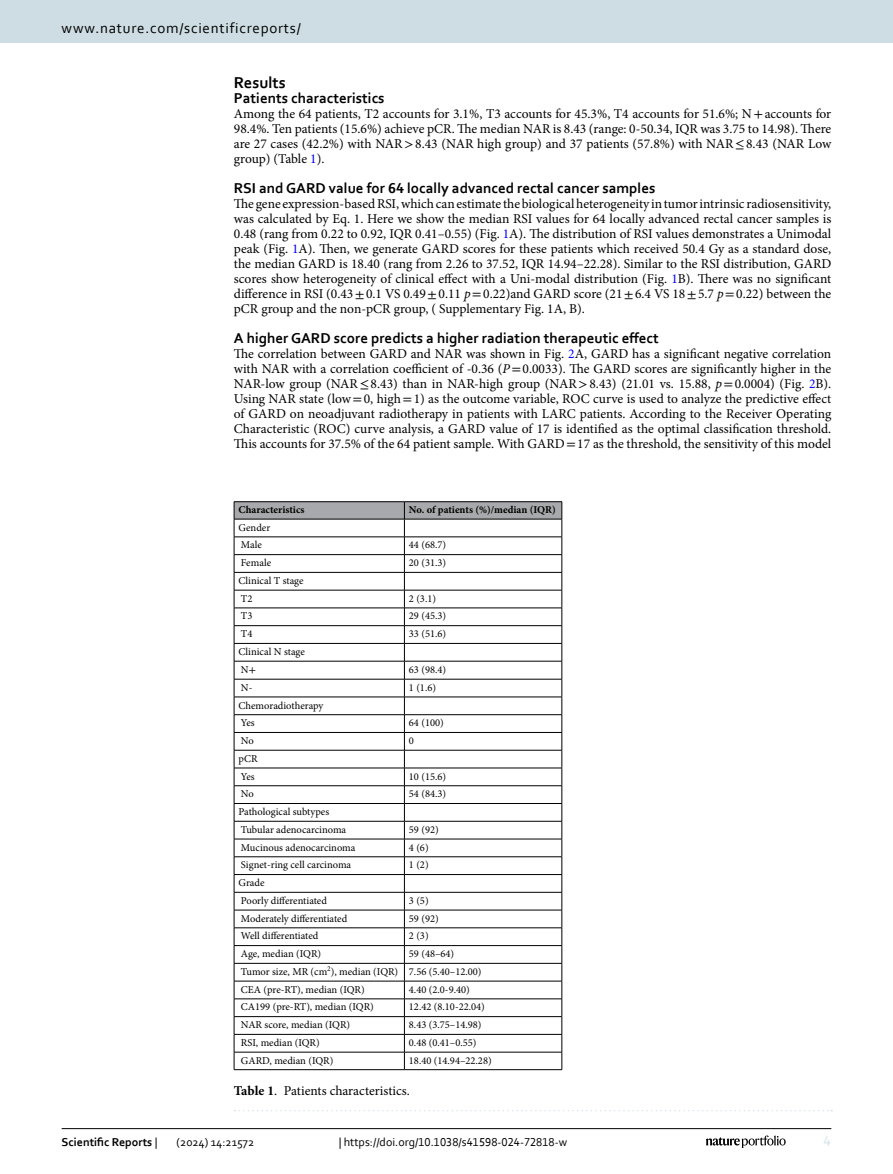
<style>
.page{position:relative;width:893px;height:1174px;background:#fff}
.page>*{position:absolute;margin:0;border:0;box-sizing:border-box;transform-origin:0 0}
.Head_1{font:700 16.5px "Corbel";color:#000}
.Head_2{font:700 15px "Corbel";color:#000}
.t1{font:15px "Corbel";letter-spacing:.05em;color:#000}
.Head_2_After_1{font:700 15px "Corbel";color:#000}
.t2{font:15px "Corbel";color:#d9e4eb}
.Body_Text{font:13.5px/15px "Minion Pro";color:#000;text-align:justify}
.Table_Caption{font:13.5px "Minion Pro";color:#000}
.t3{font:12px "Corbel";color:#000}
.t4{font:700 12px "Corbel";color:#000}
.Table_Body{font:10.5px "Minion Pro";color:#000}
.Table_Head{font:700 10.5px "Minion Pro";color:#000}
.s1{font-family:"STIX"}
.s2{color:#00f}
.s3{font-style:italic}
.s4{font-weight:700}
.s5{font-weight:400}
</style>
<div class="page">
<hr style="left:234px;top:501px;width:170px;height:1px;background:#000">
<hr style="left:404px;top:501px;width:158px;height:1px;background:#000">
<svg style="left:234px;top:502px;width:329px;height:567px"></svg>
<hr style="left:404px;top:1069px;width:158px;height:1px;background:#000">
<hr style="left:234px;top:1069px;width:170px;height:1px;background:#000">
<svg style="left:235px;top:1110px;width:597px;height:1px"></svg>
<hr style="left:62px;top:1128px;width:769px;height:1px;background:#000">
<svg style="left:706px;top:1135px;width:80px;height:12px"></svg>
<div style="left:0;top:0;width:893px;height:43px;background:#cedde4"></div>
<p class="t1" style="left:62px;top:18px;width:241px">www.nature.com/scientificreports/</p>
<p class="Head_1" style="left:234px;top:72px;width:53px">Results</p>
<p class="Head_2_After_1" style="left:234px;top:89px;width:152px">Patients characteristics</p>
<p class="Body_Text" style="left:234px;top:106px;width:599px">Among the 64 patients, T2 accounts for 3.1%, T3 accounts for 45.3%, T4 accounts for 51.6%; N<span class="s1">+</span>accounts for 98.4%. Ten patients (15.6%) achieve pCR. The median NAR is 8.43 (range: 0-50.34, IQR was 3.75 to 14.98). There are 27 cases (42.2%) with NAR<span class="s1">&gt;</span>8.43 (NAR high group) and 37 patients (57.8%) with NAR<span class="s1">≤</span>8.43 (NAR Low group) (Table <span class="s2">1</span>).</p>
<p class="Head_2" style="left:234px;top:179px;width:423px">RSI and GARD value for 64 locally advanced rectal cancer samples</p>
<p class="Body_Text" style="left:234px;top:196px;width:599px">The gene expression-based RSI, which can estimate the biological heterogeneity in tumor intrinsic radiosensitivity, was calculated by Eq. 1. Here we show the median RSI values for 64 locally advanced rectal cancer samples is 0.48 (rang from 0.22 to 0.92, IQR 0.41–0.55) (Fig. <span class="s2">1</span>A). The distribution of RSI values demonstrates a Unimodal peak (Fig. <span class="s2">1</span>A). Then, we generate GARD scores for these patients which received 50.4 Gy as a standard dose, the median GARD is 18.40 (rang from 2.26 to 37.52, IQR 14.94–22.28). Similar to the RSI distribution, GARD scores show heterogeneity of clinical effect with a Uni-modal distribution (Fig. <span class="s2">1</span>B). There was no significant difference in RSI (0.43<span class="s1">±</span>0.1 VS 0.49<span class="s1">±</span>0.11 <span class="s3">p</span><span class="s1">=</span>0.22)and GARD score (21<span class="s1">±</span>6.4 VS 18<span class="s1">±</span>5.7 <span class="s3">p</span><span class="s1">=</span>0.22) between the pCR group and the non-pCR group, ( Supplementary Fig. 1A, B).</p>
<p class="Head_2" style="left:234px;top:329px;width:426px">A higher GARD score predicts a higher radiation therapeutic effect</p>
<p class="Body_Text" style="left:234px;top:346px;width:599px">The correlation between GARD and NAR was shown in Fig. <span class="s2">2</span>A, GARD has a significant negative correlation with NAR with a correlation coefficient of -0.36 (<span class="s3">P</span><span class="s1">=</span>0.0033). The GARD scores are significantly higher in the NAR-low group (NAR<span class="s1">≤</span>8.43) than in NAR-high group (NAR<span class="s1">&gt;</span>8.43) (21.01 vs. 15.88, <span class="s3">p</span><span class="s1">=</span>0.0004) (Fig. <span class="s2">2</span>B).<br>Using NAR state (low<span class="s1">=</span>0, high<span class="s1">=</span>1) as the outcome variable, ROC curve is used to analyze the predictive effect of GARD on neoadjuvant radiotherapy in patients with LARC patients. According to the Receiver Operating Characteristic (ROC) curve analysis, a GARD value of 17 is identified as the optimal classification threshold.<br>This accounts for 37.5% of the 64 patient sample. With GARD<span class="s1">=</span>17 as the threshold, the sensitivity of this model</p>
<p class="Table_Head" style="left:239px;top:502px;width:67px">Characteristics</p>
<p class="Table_Head" style="left:409px;top:502px;width:148px">No. of patients (%)/median (IQR)</p>
<p class="Table_Body" style="left:239px;top:520px;width:33px">Gender</p>
<p class="Table_Body" style="left:241px;top:538px;width:22px">Male</p>
<p class="Table_Body" style="left:409px;top:538px;width:39px">44 (68.7)</p>
<p class="Table_Body" style="left:241px;top:556px;width:32px">Female</p>
<p class="Table_Body" style="left:409px;top:556px;width:39px">20 (31.3)</p>
<p class="Table_Body" style="left:239px;top:573px;width:67px">Clinical T stage</p>
<p class="Table_Body" style="left:241px;top:591px;width:13px">T2</p>
<p class="Table_Body" style="left:409px;top:591px;width:29px">2 (3.1)</p>
<p class="Table_Body" style="left:241px;top:609px;width:13px">T3</p>
<p class="Table_Body" style="left:409px;top:609px;width:39px">29 (45.3)</p>
<p class="Table_Body" style="left:241px;top:627px;width:13px">T4</p>
<p class="Table_Body" style="left:409px;top:627px;width:39px">33 (51.6)</p>
<p class="Table_Body" style="left:239px;top:644px;width:68px">Clinical N stage</p>
<p class="Table_Body" style="left:241px;top:662px;width:16px">N<span class="s1">+</span></p>
<p class="Table_Body" style="left:409px;top:662px;width:39px">63 (98.4)</p>
<p class="Table_Body" style="left:241px;top:680px;width:13px">N-</p>
<p class="Table_Body" style="left:409px;top:680px;width:29px">1 (1.6)</p>
<p class="Table_Body" style="left:239px;top:698px;width:86px">Chemoradiotherapy</p>
<p class="Table_Body" style="left:241px;top:716px;width:15px">Yes</p>
<p class="Table_Body" style="left:409px;top:716px;width:36px">64 (100)</p>
<p class="Table_Body" style="left:241px;top:733px;width:14px">No</p>
<p class="Table_Body" style="left:409px;top:733px;width:7px">0</p>
<p class="Table_Body" style="left:239px;top:751px;width:21px">pCR</p>
<p class="Table_Body" style="left:241px;top:769px;width:15px">Yes</p>
<p class="Table_Body" style="left:409px;top:769px;width:39px">10 (15.6)</p>
<p class="Table_Body" style="left:241px;top:787px;width:14px">No</p>
<p class="Table_Body" style="left:409px;top:787px;width:39px">54 (84.3)</p>
<p class="Table_Body" style="left:239px;top:804px;width:92px">Pathological subtypes</p>
<p class="Table_Body" style="left:241px;top:822px;width:107px">Tubular adenocarcinoma</p>
<p class="Table_Body" style="left:409px;top:822px;width:31px">59 (92)</p>
<p class="Table_Body" style="left:241px;top:840px;width:116px">Mucinous adenocarcinoma</p>
<p class="Table_Body" style="left:409px;top:840px;width:21px">4 (6)</p>
<p class="Table_Body" style="left:241px;top:858px;width:112px">Signet-ring cell carcinoma</p>
<p class="Table_Body" style="left:409px;top:858px;width:21px">1 (2)</p>
<p class="Table_Body" style="left:239px;top:875px;width:27px">Grade</p>
<p class="Table_Body" style="left:241px;top:893px;width:87px">Poorly differentiated</p>
<p class="Table_Body" style="left:409px;top:893px;width:21px">3 (5)</p>
<p class="Table_Body" style="left:241px;top:911px;width:108px">Moderately differentiated</p>
<p class="Table_Body" style="left:409px;top:911px;width:31px">59 (92)</p>
<p class="Table_Body" style="left:241px;top:929px;width:79px">Well differentiated</p>
<p class="Table_Body" style="left:409px;top:929px;width:21px">2 (3)</p>
<p class="Table_Body" style="left:241px;top:946px;width:82px">Age, median (IQR)</p>
<p class="Table_Body" style="left:409px;top:946px;width:47px">59 (48–64)</p>
<p class="Table_Body" style="left:241px;top:964px;width:159px">Tumor size, MR (cm<sup>2</sup>), median (IQR)</p>
<p class="Table_Body" style="left:409px;top:964px;width:74px">7.56 (5.40–12.00)</p>
<p class="Table_Body" style="left:241px;top:982px;width:125px">CEA (pre-RT), median (IQR)</p>
<p class="Table_Body" style="left:409px;top:982px;width:62px">4.40 (2.0-9.40)</p>
<p class="Table_Body" style="left:241px;top:1000px;width:134px">CA199 (pre-RT), median (IQR)</p>
<p class="Table_Body" style="left:409px;top:1000px;width:78px">12.42 (8.10-22.04)</p>
<p class="Table_Body" style="left:241px;top:1017px;width:111px">NAR score, median (IQR)</p>
<p class="Table_Body" style="left:409px;top:1017px;width:74px">8.43 (3.75–14.98)</p>
<p class="Table_Body" style="left:241px;top:1035px;width:80px">RSI, median (IQR)</p>
<p class="Table_Body" style="left:409px;top:1035px;width:69px">0.48 (0.41–0.55)</p>
<p class="Table_Body" style="left:241px;top:1053px;width:94px">GARD, median (IQR)</p>
<p class="Table_Body" style="left:409px;top:1053px;width:84px">18.40 (14.94–22.28)</p>
<p class="Table_Caption" style="left:234px;top:1082px;width:178px"><span class="s4">Table 1</span>. Patients characteristics.</p>
<p class="t4" style="left:62px;top:1134px;width:97px">Scientific Reports <span class="s5">|</span></p>
<p class="t3" style="left:177px;top:1134px;width:79px">(2024) 14:21572</p>
<p class="t3" style="left:339px;top:1134px;width:230px">| https://doi.org/10.1038/s41598-024-72818-w</p>
<p class="t2" style="left:824px;top:1132px;width:9px">4</p>
</div>
